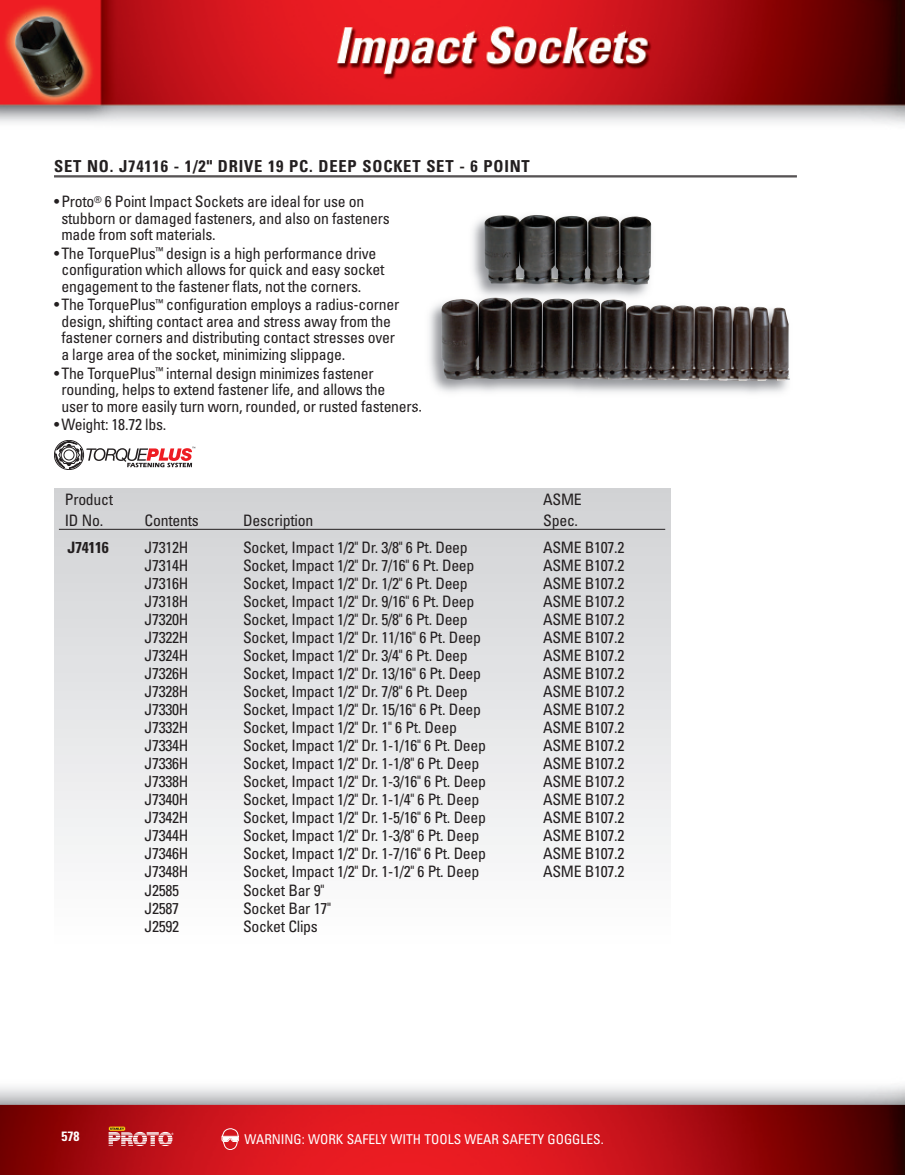
<style>
.page{position:relative;width:905px;height:1175px;background:#fff}
.page>*{position:absolute;margin:0;border:0;box-sizing:border-box;transform-origin:0 0}
.t1{font:700 condensed 16.5px "Univers";letter-spacing:.05em;color:#231f20}
.t2{font:condensed 15.75px/16.5px "Univers";letter-spacing:-.02em;color:#231f20}
.t3{font:700 condensed 15.75px "Univers";letter-spacing:-.02em;color:#231f20}
.t4{font:condensed 13.5px "Univers";color:#fff}
.t5{font:700 condensed 13.5px "Univers";color:#fff}
</style>
<div class="page">
<img style="left:0;top:1086px;width:904px;height:88px">
<img style="left:0;top:0;width:904px;height:125px">
<svg style="left:109px;top:1126px;width:64px;height:20px"></svg>
<svg style="left:221px;top:1128px;width:18px;height:21px"></svg>
<div style="left:54px;top:440px;width:30px;height:30px;border:1px solid #231f20;border-radius:50%"></div>
<svg style="left:55px;top:441px;width:140px;height:27px"></svg>
<hr style="left:54px;top:175px;width:742px;height:1px;background:#231f20">
<hr style="left:54px;top:177px;width:742px;height:1px;background:#231f20">
<img style="left:415px;top:303px;width:373px;height:109px">
<img style="left:441px;top:215px;width:349px;height:167px">
<div style="left:54px;top:489px;width:616px;height:454px;background:linear-gradient(to bottom,#d0d1d4,#fdfdfe)"></div>
<hr style="left:59px;top:529px;width:606px;height:1px;background:#231f20">
<p class="t1" style="left:54px;top:160px;width:477px">SET NO. J74116 - 1/2" DRIVE 19 PC. DEEP SOCKET SET - 6 POINT</p>
<p class="t2" style="left:61px;top:194px;width:330px;text-indent:-7px">• Proto<sup>®</sup> 6 Point Impact Sockets are ideal for use on stubborn or damaged fasteners, and also on fasteners made from soft materials.</p>
<p class="t2" style="left:61px;top:246px;width:324px;text-indent:-7px">• The TorquePlus<sup>™</sup> design is a high performance drive configuration which allows for quick and easy socket engagement to the fastener flats, not the corners.</p>
<p class="t2" style="left:61px;top:298px;width:339px;text-indent:-7px">• The TorquePlus<sup>™</sup> configuration employs a radius-corner design, shifting contact area and stress away from the fastener corners and distributing contact stresses over a large area of the socket, minimizing slippage.</p>
<p class="t2" style="left:61px;top:366px;width:362px;text-indent:-7px">• The TorquePlus<sup>™</sup> internal design minimizes fastener rounding, helps to extend fastener life, and allows the<br>user to more easily turn worn, rounded, or rusted fasteners.</p>
<p class="t2" style="left:54px;top:418px;width:114px">• Weight: 18.72 lbs.</p>
<p class="t2" style="left:65px;top:490px;width:50px;line-height:21px">Product<br>ID No.</p>
<p class="t2" style="left:145px;top:514px;width:56px">Contents</p>
<p class="t2" style="left:243px;top:514px;width:72px">Description</p>
<p class="t2" style="left:543px;top:490px;width:40px;line-height:21px">ASME<br>Spec.</p>
<p class="t3" style="left:68px;top:541px;width:43px">J74116</p>
<p class="t2" style="left:145px;top:541px;width:45px">J7312H</p>
<p class="t2" style="left:243px;top:541px;width:226px">Socket, Impact 1/2" Dr. 3/8" 6 Pt. Deep</p>
<p class="t2" style="left:543px;top:541px;width:83px">ASME B107.2</p>
<p class="t2" style="left:145px;top:559px;width:45px">J7314H</p>
<p class="t2" style="left:243px;top:559px;width:233px">Socket, Impact 1/2" Dr. 7/16" 6 Pt. Deep</p>
<p class="t2" style="left:543px;top:559px;width:83px">ASME B107.2</p>
<p class="t2" style="left:145px;top:577px;width:45px">J7316H</p>
<p class="t2" style="left:243px;top:577px;width:226px">Socket, Impact 1/2" Dr. 1/2" 6 Pt. Deep</p>
<p class="t2" style="left:543px;top:577px;width:83px">ASME B107.2</p>
<p class="t2" style="left:145px;top:595px;width:45px">J7318H</p>
<p class="t2" style="left:243px;top:595px;width:233px">Socket, Impact 1/2" Dr. 9/16" 6 Pt. Deep</p>
<p class="t2" style="left:543px;top:595px;width:83px">ASME B107.2</p>
<p class="t2" style="left:145px;top:613px;width:45px">J7320H</p>
<p class="t2" style="left:243px;top:613px;width:226px">Socket, Impact 1/2" Dr. 5/8" 6 Pt. Deep</p>
<p class="t2" style="left:543px;top:613px;width:83px">ASME B107.2</p>
<p class="t2" style="left:145px;top:631px;width:45px">J7322H</p>
<p class="t2" style="left:243px;top:631px;width:239px">Socket, Impact 1/2" Dr. 11/16" 6 Pt. Deep</p>
<p class="t2" style="left:543px;top:631px;width:83px">ASME B107.2</p>
<p class="t2" style="left:145px;top:649px;width:45px">J7324H</p>
<p class="t2" style="left:243px;top:649px;width:226px">Socket, Impact 1/2" Dr. 3/4" 6 Pt. Deep</p>
<p class="t2" style="left:543px;top:649px;width:83px">ASME B107.2</p>
<p class="t2" style="left:145px;top:667px;width:45px">J7326H</p>
<p class="t2" style="left:243px;top:667px;width:239px">Socket, Impact 1/2" Dr. 13/16" 6 Pt. Deep</p>
<p class="t2" style="left:543px;top:667px;width:83px">ASME B107.2</p>
<p class="t2" style="left:145px;top:685px;width:45px">J7328H</p>
<p class="t2" style="left:243px;top:685px;width:226px">Socket, Impact 1/2" Dr. 7/8" 6 Pt. Deep</p>
<p class="t2" style="left:543px;top:685px;width:83px">ASME B107.2</p>
<p class="t2" style="left:145px;top:703px;width:45px">J7330H</p>
<p class="t2" style="left:243px;top:703px;width:239px">Socket, Impact 1/2" Dr. 15/16" 6 Pt. Deep</p>
<p class="t2" style="left:543px;top:703px;width:83px">ASME B107.2</p>
<p class="t2" style="left:145px;top:721px;width:45px">J7332H</p>
<p class="t2" style="left:243px;top:721px;width:215px">Socket, Impact 1/2" Dr. 1" 6 Pt. Deep</p>
<p class="t2" style="left:543px;top:721px;width:83px">ASME B107.2</p>
<p class="t2" style="left:145px;top:739px;width:45px">J7334H</p>
<p class="t2" style="left:243px;top:739px;width:244px">Socket, Impact 1/2" Dr. 1-1/16" 6 Pt. Deep</p>
<p class="t2" style="left:543px;top:739px;width:83px">ASME B107.2</p>
<p class="t2" style="left:145px;top:757px;width:45px">J7336H</p>
<p class="t2" style="left:243px;top:757px;width:238px">Socket, Impact 1/2" Dr. 1-1/8" 6 Pt. Deep</p>
<p class="t2" style="left:543px;top:757px;width:83px">ASME B107.2</p>
<p class="t2" style="left:145px;top:775px;width:45px">J7338H</p>
<p class="t2" style="left:243px;top:775px;width:244px">Socket, Impact 1/2" Dr. 1-3/16" 6 Pt. Deep</p>
<p class="t2" style="left:543px;top:775px;width:83px">ASME B107.2</p>
<p class="t2" style="left:145px;top:793px;width:45px">J7340H</p>
<p class="t2" style="left:243px;top:793px;width:238px">Socket, Impact 1/2" Dr. 1-1/4" 6 Pt. Deep</p>
<p class="t2" style="left:543px;top:793px;width:83px">ASME B107.2</p>
<p class="t2" style="left:145px;top:811px;width:45px">J7342H</p>
<p class="t2" style="left:243px;top:811px;width:244px">Socket, Impact 1/2" Dr. 1-5/16" 6 Pt. Deep</p>
<p class="t2" style="left:543px;top:811px;width:83px">ASME B107.2</p>
<p class="t2" style="left:145px;top:829px;width:45px">J7344H</p>
<p class="t2" style="left:243px;top:829px;width:238px">Socket, Impact 1/2" Dr. 1-3/8" 6 Pt. Deep</p>
<p class="t2" style="left:543px;top:829px;width:83px">ASME B107.2</p>
<p class="t2" style="left:145px;top:847px;width:45px">J7346H</p>
<p class="t2" style="left:243px;top:847px;width:244px">Socket, Impact 1/2" Dr. 1-7/16" 6 Pt. Deep</p>
<p class="t2" style="left:543px;top:847px;width:83px">ASME B107.2</p>
<p class="t2" style="left:145px;top:865px;width:45px">J7348H</p>
<p class="t2" style="left:243px;top:865px;width:238px">Socket, Impact 1/2" Dr. 1-1/2" 6 Pt. Deep</p>
<p class="t2" style="left:543px;top:865px;width:83px">ASME B107.2</p>
<p class="t2" style="left:145px;top:883px;width:36px">J2585</p>
<p class="t2" style="left:243px;top:883px;width:83px">Socket Bar 9"</p>
<p class="t2" style="left:145px;top:901px;width:36px">J2587</p>
<p class="t2" style="left:243px;top:901px;width:89px">Socket Bar 17"</p>
<p class="t2" style="left:145px;top:919px;width:36px">J2592</p>
<p class="t2" style="left:243px;top:919px;width:76px">Socket Clips</p>
<p class="t5" style="left:62px;top:1131px;width:19px">578</p>
<p class="t4" style="left:244px;top:1134px;width:360px">WARNING: WORK SAFELY WITH TOOLS WEAR SAFETY GOGGLES.</p>
</div>
